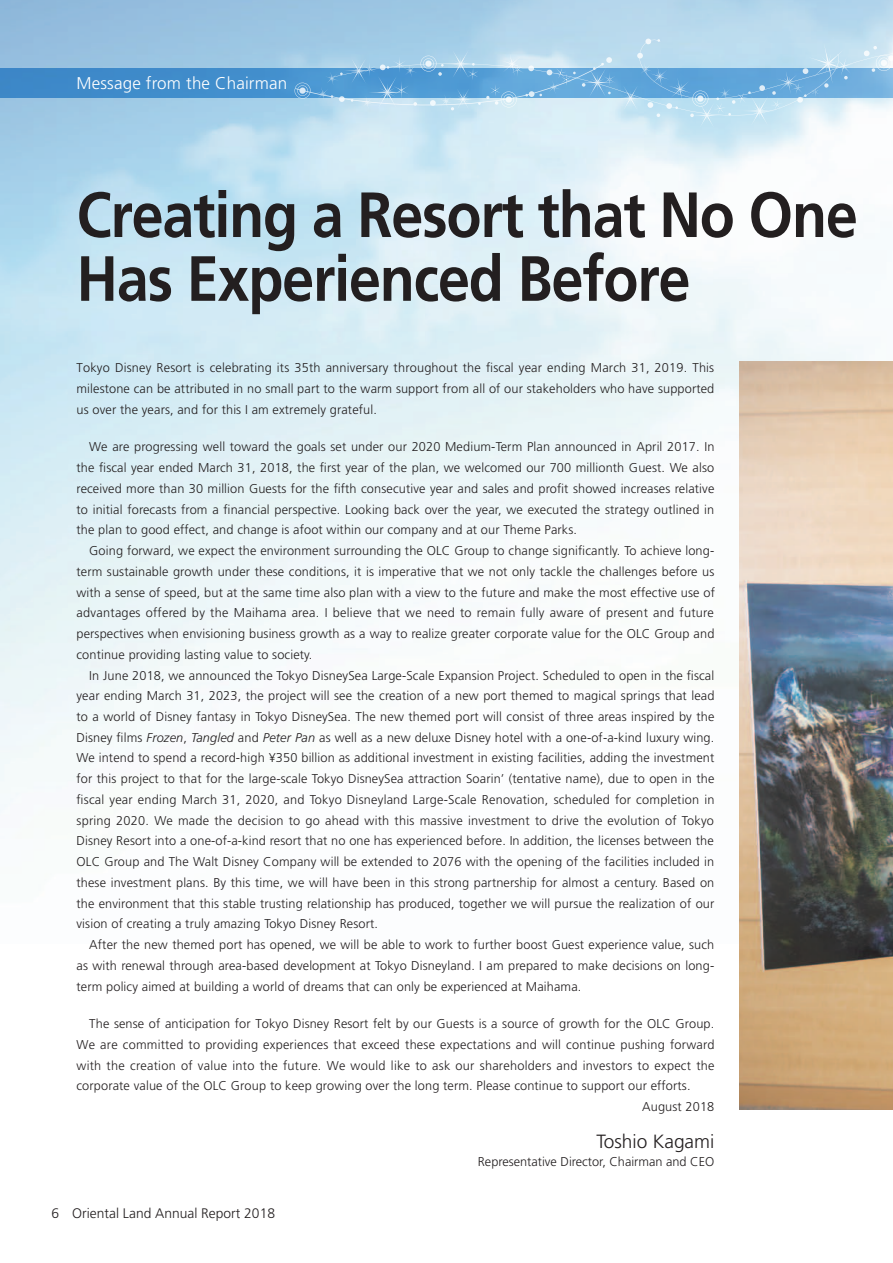
<style>
.page{position:relative;width:893px;height:1263px;background:#fff}
.page>*{position:absolute;margin:0;border:0;box-sizing:border-box;transform-origin:0 0}
.t1{font:700 63.75px/63.8px "Frutiger";letter-spacing:-.02em;color:#231f20;scale:.9 1}
.t2{font:300 19.2px "Frutiger";color:#231f20}
.t3{font:300 16.95px "Frutiger";letter-spacing:.01em;color:#fff}
.t4{font:300 13.8px "Frutiger";color:#231f20}
.t5{font:300 12.75px/20.7px "Frutiger";letter-spacing:.01em;color:#231f20;text-align:justify}
.s1{font-style:italic}
</style>
<div class="page">
<div style="left:0;top:68px;width:893px;height:30px;background:#3f8bca"></div>
<div style="left:645px;top:38px;width:6px;height:7px;background:#c6dff0;border-radius:3px"></div>
<svg style="left:294px;top:39px;width:599px;height:89px;background:#a4cee9"></svg>
<img style="left:740px;top:361px;width:153px;height:749px">
<h3 class="t3" style="left:77px;top:73px;width:212px">Message from the Chairman</h3>
<h1 class="t1" style="left:77px;top:182px;width:870px">Creating a Resort that No One<br>Has Experienced Before</h1>
<p class="t5" style="left:77px;top:357px;width:639px">Tokyo Disney Resort is celebrating its 35th anniversary throughout the fiscal year ending March 31, 2019. This milestone can be attributed in no small part to the warm support from all of our stakeholders who have supported us over the years, and for this I am extremely grateful.</p>
<p class="t5" style="left:77px;top:437px;width:639px;text-indent:13px">We are progressing well toward the goals set under our 2020 Medium-Term Plan announced in April 2017. In the fiscal year ended March 31, 2018, the first year of the plan, we welcomed our 700 millionth Guest. We also received more than 30 million Guests for the fifth consecutive year and sales and profit showed increases relative to initial forecasts from a financial perspective. Looking back over the year, we executed the strategy outlined in the plan to good effect, and change is afoot within our company and at our Theme Parks.</p>
<p class="t5" style="left:77px;top:540px;width:640px;text-indent:13px">Going forward, we expect the environment surrounding the OLC Group to change significantly. To achieve long&shy;term sustainable growth under these conditions, it is imperative that we not only tackle the challenges before us with a sense of speed, but at the same time also plan with a view to the future and make the most effective use of advantages offered by the Maihama area. I believe that we need to remain fully aware of present and future perspectives when envisioning business growth as a way to realize greater corporate value for the OLC Group and continue providing lasting value to society.</p>
<p class="t5" style="left:77px;top:665px;width:639px;text-indent:13px">In June 2018, we announced the Tokyo DisneySea Large-Scale Expansion Project. Scheduled to open in the fiscal year ending March 31, 2023, the project will see the creation of a new port themed to magical springs that lead to a world of Disney fantasy in Tokyo DisneySea. The new themed port will consist of three areas inspired by the Disney films <span class="s1">Frozen</span>, <span class="s1">Tangled</span> and <span class="s1">Peter Pan</span> as well as a new deluxe Disney hotel with a one-of-a-kind luxury wing.<br>We intend to spend a record-high ¥350 billion as additional investment in existing facilities, adding the investment for this project to that for the large-scale Tokyo DisneySea attraction Soarin’ (tentative name), due to open in the fiscal year ending March 31, 2020, and Tokyo Disneyland Large-Scale Renovation, scheduled for completion in spring 2020. We made the decision to go ahead with this massive investment to drive the evolution of Tokyo Disney Resort into a one-of-a-kind resort that no one has experienced before. In addition, the licenses between the OLC Group and The Walt Disney Company will be extended to 2076 with the opening of the facilities included in these investment plans. By this time, we will have been in this strong partnership for almost a century. Based on the environment that this stable trusting relationship has produced, together we will pursue the realization of our vision of creating a truly amazing Tokyo Disney Resort.</p>
<p class="t5" style="left:77px;top:934px;width:639px;text-indent:13px">After the new themed port has opened, we will be able to work to further boost Guest experience value, such as with renewal through area-based development at Tokyo Disneyland. I am prepared to make decisions on long&shy;term policy aimed at building a world of dreams that can only be experienced at Maihama.</p>
<p class="t5" style="left:89px;top:1013px;width:627px">The sense of anticipation for Tokyo Disney Resort felt by our Guests is a source of growth for the OLC Group.</p>
<p class="t5" style="left:77px;top:1034px;width:640px">We are committed to providing experiences that exceed these expectations and will continue pushing forward</p>
<p class="t5" style="left:77px;top:1055px;width:639px">with the creation of value into the future. We would like to ask our shareholders and investors to expect the</p>
<p class="t5" style="left:77px;top:1076px;width:615px">corporate value of the OLC Group to keep growing over the long term. Please continue to support our efforts.</p>
<p class="t5" style="left:642px;top:1096px;width:74px">August 2018</p>
<p class="t4" style="left:51px;top:1206px;width:225px">6 Oriental Land Annual Report 2018</p>
<h2 class="t2" style="left:596px;top:1130px;width:120px">Toshio Kagami</h2>
<p class="t5" style="left:478px;top:1151px;width:238px">Representative Director, Chairman and CEO</p>
</div>
